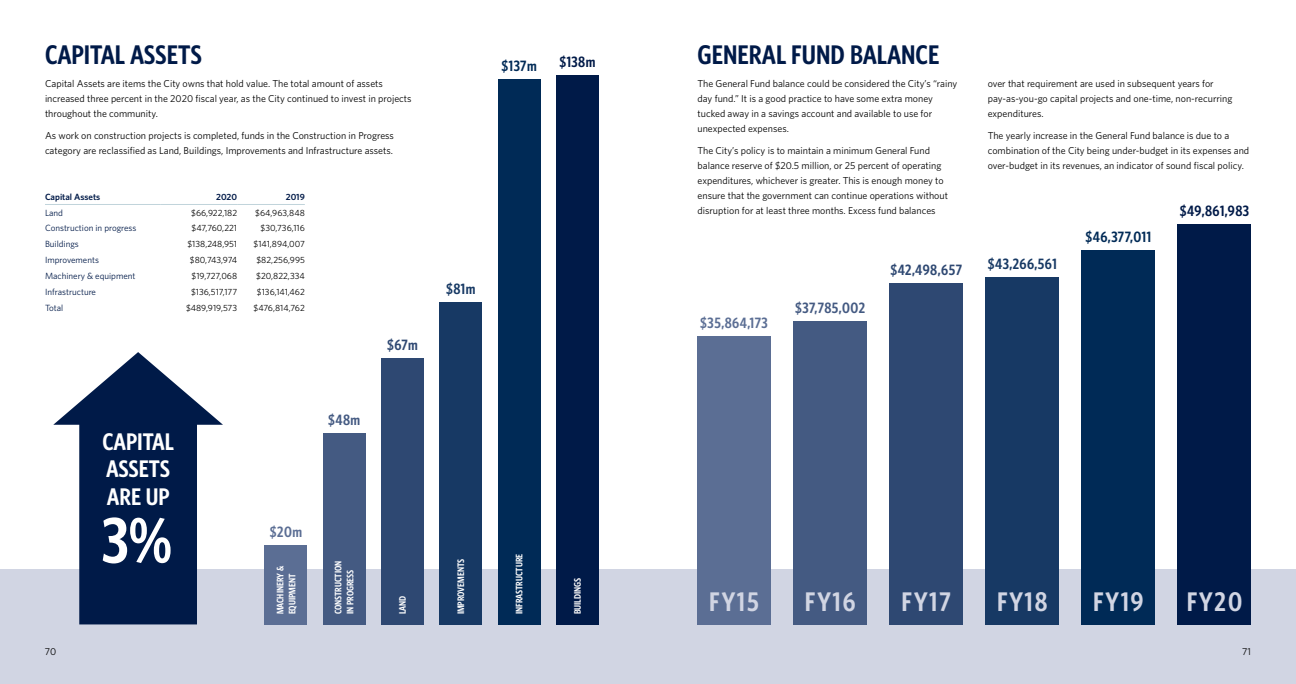
<style>
.page{position:relative;width:1296px;height:684px;background:#fff}
.page>*{position:absolute;margin:0;border:0;box-sizing:border-box;transform-origin:0 0}
.t1{font:600 64.5px "Whitney Condensed";color:#fff}
.t2{font:600 27px "Whitney Condensed";color:#001a48}
.t3{font:600 27px "Whitney Condensed";letter-spacing:.07em;color:#d1d5e3}
.t4{font:600 24.1px/27.7px "Whitney Condensed";color:#fff}
.t5{font:600 15px "Whitney Condensed";letter-spacing:.03em;color:#002a56}
.t6{font:600 15px "Whitney Condensed";letter-spacing:.03em;color:#001a48}
.t7{font:600 15px "Whitney Condensed";letter-spacing:.03em;color:#5b6e94}
.t8{font:600 15px "Whitney Condensed";letter-spacing:.03em;color:#445a82}
.t9{font:600 15px "Whitney Condensed";letter-spacing:.03em;color:#2e4872}
.t10{font:600 15px "Whitney Condensed";letter-spacing:.03em;color:#173964}
.t11{font:10px/15px "Whitney";color:#000}
.t12{font:600 9.5px/12px "Whitney Condensed";color:#fff}
.t13{font:9px "Whitney";color:#000}
.t14{font:9px "Whitney";color:#001a48}
.t15{font:600 9px "Whitney";color:#001a48}
</style>
<div class="page">
<div style="left:0;top:570px;width:1296px;height:114px;background:#d1d5e3"></div>
<div style="left:323px;top:433px;width:42px;height:191px;background:#445a82"></div>
<div style="left:381px;top:358px;width:43px;height:266px;background:#2e4872"></div>
<div style="left:265px;top:545px;width:42px;height:79px;background:#5b6e94"></div>
<div style="left:498px;top:79px;width:42px;height:545px;background:#002a56"></div>
<div style="left:440px;top:302px;width:42px;height:322px;background:#173964"></div>
<div style="left:556px;top:75px;width:42px;height:549px;background:#001a48"></div>
<svg style="left:53px;top:352px;width:170px;height:272px;fill:#001a48"></svg>
<hr style="left:45px;top:204px;width:116px;height:1px;background:#c1d4db">
<hr style="left:161px;top:204px;width:76px;height:1px;background:#c1d4db">
<hr style="left:237px;top:204px;width:68px;height:1px;background:#c1d4db">
<div style="left:698px;top:336px;width:73px;height:288px;background:#5b6e94"></div>
<div style="left:794px;top:321px;width:73px;height:303px;background:#445a82"></div>
<div style="left:890px;top:283px;width:73px;height:341px;background:#2e4872"></div>
<div style="left:986px;top:277px;width:73px;height:347px;background:#173964"></div>
<div style="left:1082px;top:250px;width:73px;height:374px;background:#002a56"></div>
<div style="left:1178px;top:224px;width:73px;height:400px;background:#001a48"></div>
<h2 class="t2" style="left:45px;top:40px;width:158px">CAPITAL ASSETS</h2>
<p class="t11" style="left:45px;top:76px;width:368px">Capital Assets are items the City owns that hold value. The total amount of assets increased three percent in the 2020 fiscal year, as the City continued to invest in projects throughout the community.</p>
<p class="t11" style="left:45px;top:128px;width:350px">As work on construction projects is completed, funds in the Construction in Progress category are reclassified as Land, Buildings, Improvements and Infrastructure assets.</p>
<p class="t15" style="left:45px;top:191px;width:57px">Capital Assets</p>
<p class="t15" style="left:216px;top:191px;width:22px">2020</p>
<p class="t15" style="left:286px;top:191px;width:21px">2019</p>
<p class="t14" style="left:45px;top:207px;width:20px">Land</p>
<p class="t13" style="left:191px;top:207px;width:47px">$66,922,182</p>
<p class="t13" style="left:255px;top:207px;width:51px">$64,963,848</p>
<p class="t14" style="left:45px;top:223px;width:93px">Construction in progress</p>
<p class="t13" style="left:192px;top:223px;width:47px">$47,760,221</p>
<p class="t13" style="left:261px;top:223px;width:46px">$30,736,116</p>
<p class="t14" style="left:45px;top:239px;width:35px">Buildings</p>
<p class="t13" style="left:187px;top:239px;width:51px">$138,248,951</p>
<p class="t13" style="left:254px;top:239px;width:53px">$141,894,007</p>
<p class="t14" style="left:45px;top:255px;width:56px">Improvements</p>
<p class="t13" style="left:190px;top:255px;width:49px">$80,743,974</p>
<p class="t13" style="left:256px;top:255px;width:50px">$82,256,995</p>
<p class="t14" style="left:45px;top:270px;width:92px">Machinery &amp; equipment</p>
<p class="t13" style="left:192px;top:270px;width:47px">$19,727,068</p>
<p class="t13" style="left:256px;top:270px;width:50px">$20,822,334</p>
<p class="t14" style="left:45px;top:286px;width:53px">Infrastructure</p>
<p class="t13" style="left:191px;top:286px;width:47px">$136,517,177</p>
<p class="t13" style="left:257px;top:286px;width:49px">$136,141,462</p>
<p class="t14" style="left:45px;top:302px;width:20px">Total</p>
<p class="t13" style="left:186px;top:302px;width:53px">$489,919,573</p>
<p class="t13" style="left:254px;top:302px;width:53px">$476,814,762</p>
<h3 class="t8" style="left:328px;top:412px;width:34px">$48m</h3>
<h3 class="t4" style="left:102px;top:427px;width:73px">CAPITAL<br>ASSETS<br>ARE UP</h3>
<h1 class="t1" style="left:102px;top:503px;width:72px">3%</h1>
<h3 class="t7" style="left:270px;top:523px;width:34px">$20m</h3>
<p class="t12" style="left:274px;top:614px;width:50px;rotate:-90deg">MACHINERY &amp;<br>EQUIPMENT</p>
<p class="t12" style="left:332px;top:614px;width:55px;rotate:-90deg">CONSTRUCTION<br>IN PROGRESS</p>
<h3 class="t9" style="left:387px;top:336px;width:32px">$67m</h3>
<p class="t12" style="left:397px;top:614px;width:20px;rotate:-90deg">LAND</p>
<h3 class="t5" style="left:501px;top:57px;width:37px">$137m</h3>
<h3 class="t6" style="left:559px;top:53px;width:38px">$138m</h3>
<h3 class="t10" style="left:446px;top:280px;width:31px">$81m</h3>
<p class="t12" style="left:455px;top:614px;width:57px;rotate:-90deg">IMPROVEMENTS</p>
<p class="t12" style="left:513px;top:614px;width:62px;rotate:-90deg">INFRASTRUCTURE</p>
<p class="t12" style="left:571px;top:614px;width:38px;rotate:-90deg">BUILDINGS</p>
<h2 class="t2" style="left:698px;top:40px;width:243px">GENERAL FUND BALANCE</h2>
<p class="t11" style="left:698px;top:76px;width:261px">The General Fund balance could be considered the City’s “rainy day fund.” It is a good practice to have some extra money tucked away in a savings account and available to use for unexpected expenses.</p>
<p class="t11" style="left:698px;top:143px;width:252px">The City’s policy is to maintain a minimum General Fund balance reserve of $20.5 million, or 25 percent of operating expenditures, whichever is greater. This is enough money to ensure that the government can continue operations without disruption for at least three months. Excess fund balances</p>
<p class="t11" style="left:988px;top:76px;width:246px">over that requirement are used in subsequent years for pay-as-you-go capital projects and one-time, non-recurring expenditures.</p>
<p class="t11" style="left:988px;top:128px;width:263px">The yearly increase in the General Fund balance is due to a combination of the City being under-budget in its expenses and over-budget in its revenues, an indicator of sound fiscal policy.</p>
<h3 class="t5" style="left:1086px;top:228px;width:67px">$46,377,011</h3>
<h3 class="t6" style="left:1180px;top:202px;width:71px">$49,861,983</h3>
<h3 class="t7" style="left:700px;top:315px;width:69px">$35,864,173</h3>
<h3 class="t8" style="left:795px;top:299px;width:72px">$37,785,002</h3>
<h3 class="t9" style="left:890px;top:262px;width:73px">$42,498,657</h3>
<h3 class="t10" style="left:988px;top:255px;width:70px">$43,266,561</h3>
<h2 class="t3" style="left:709px;top:586px;width:51px">FY15</h2>
<h2 class="t3" style="left:805px;top:586px;width:52px">FY16</h2>
<h2 class="t3" style="left:902px;top:586px;width:51px">FY17</h2>
<h2 class="t3" style="left:997px;top:586px;width:52px">FY18</h2>
<h2 class="t3" style="left:1093px;top:586px;width:52px">FY19</h2>
<h2 class="t3" style="left:1187px;top:586px;width:57px">FY20</h2>
<p class="t11" style="left:45px;top:643px;width:13px">70</p>
<p class="t11" style="left:1242px;top:643px;width:10px">71</p>
</div>
